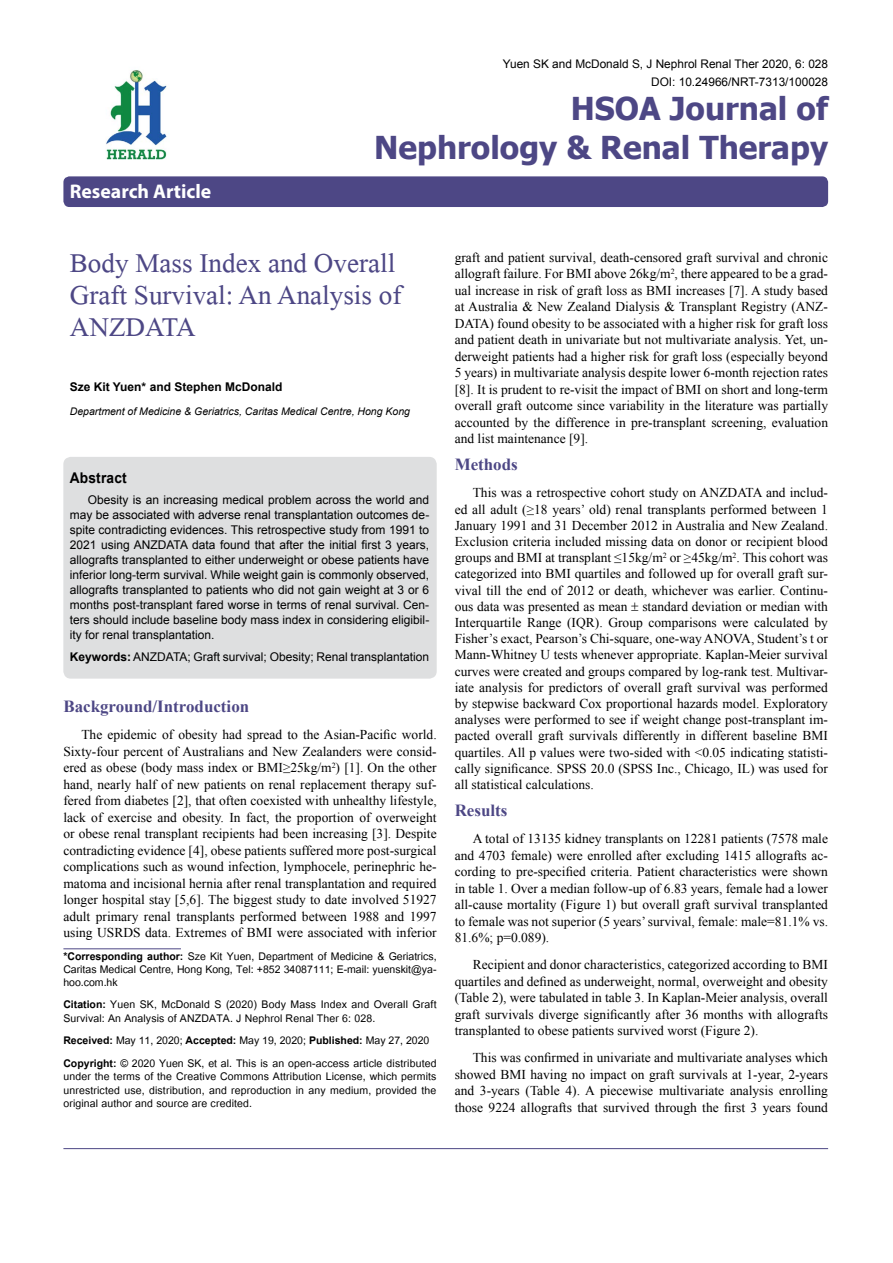
<style>
.page{position:relative;width:893px;height:1263px;background:#fff}
.page>*{position:absolute;margin:0;border:0;box-sizing:border-box;transform-origin:0 0}
.t1{font:40.5px/32.2px "Microsoft Himalaya";color:#4d4785}
.t2{font:700 31.5px/39px "Tahoma";color:#4d4785;text-align:right}
.t3{font:700 19.8px "Myriad Hebrew";color:#fff}
.t4{font:700 16.95px "Times New Roman";color:#4d4785}
.t5{font:700 14.85px "Arial";letter-spacing:.015em;color:#000;scale:.93 1}
.t6{font:14.7px/13.5px "Utsaah";letter-spacing:.01em;color:#000;text-align:justify}
.t7{font:13.5px/16.5px "Times New Roman";color:#000;text-align:justify}
.t8{font:12px/15px "Arial";color:#000;text-align:justify}
.t9{font:700 12px "Arial";color:#000}
.t10{font:11.85px/18px "Arial";color:#000;text-align:right}
.t11{font:italic 10.5px "Arial";color:#000}
.s1{font-weight:700}
</style>
<div class="page">
<div style="left:63px;top:176px;width:765px;height:31px;background:#4d4785;border-radius:6px"></div>
<hr style="left:63px;top:948px;width:118px;height:1px;background:#4d4785">
<img style="left:106px;top:70px;width:61px;height:90px">
<hr style="left:63px;top:1148px;width:765px;height:1px;background:#4d4785">
<div style="left:63px;top:457px;width:374px;height:222px;background:#dedfe0;border-radius:8px"></div>
<h3 class="t3" style="left:70px;top:180px;width:143px">Research Article</h3>
<p class="t10" style="left:503px;top:55px;width:327px">Yuen SK and McDonald S, J Nephrol Renal Ther 2020, 6: 028<br>DOI: 10.24966/NRT-7313/100028</p>
<h2 class="t2" style="left:374px;top:87px;width:455px">HSOA Journal of<br>Nephrology &amp; Renal Therapy</h2>
<h1 class="t1" style="left:70px;top:241px;width:333px">Body Mass Index and Overall<br>Graft Survival: An Analysis of<br>ANZDATA</h1>
<p class="t9" style="left:70px;top:378px;width:214px">Sze Kit Yuen* and Stephen McDonald</p>
<p class="t11" style="left:70px;top:404px;width:342px">Department of Medicine &amp; Geriatrics, Caritas Medical Centre, Hong Kong</p>
<p class="t5" style="left:70px;top:467px;width:63px">Abstract</p>
<p class="t8" style="left:70px;top:492px;width:361px;text-indent:18px">Obesity is an increasing medical problem across the world and may be associated with adverse renal transplantation outcomes de&shy;spite contradicting evidences. This retrospective study from 1991 to 2021 using ANZDATA data found that after the initial first 3 years, allografts transplanted to either underweight or obese patients have inferior long-term survival. While weight gain is commonly observed, allografts transplanted to patients who did not gain weight at 3 or 6 months post-transplant fared worse in terms of renal survival. Cen&shy;ters should include baseline body mass index in considering eligibil&shy;ity for renal transplantation.</p>
<p class="t8" style="left:70px;top:649px;width:361px"><span class="s1">Keywords:</span> ANZDATA; Graft survival; Obesity; Renal transplantation</p>
<p class="t4" style="left:63px;top:695px;width:187px">Background/Introduction</p>
<p class="t7" style="left:63px;top:726px;width:375px;text-indent:18px">The epidemic of obesity had spread to the Asian-Pacific world.<br>Sixty-four percent of Australians and New Zealanders were consid&shy;ered as obese (body mass index or BMI≥25kg/m<sup>2</sup>) [1]. On the other hand, nearly half of new patients on renal replacement therapy suf&shy;fered from diabetes [2], that often coexisted with unhealthy lifestyle, lack of exercise and obesity. In fact, the proportion of overweight or obese renal transplant recipients had been increasing [3]. Despite contradicting evidence [4], obese patients suffered more post-surgical complications such as wound infection, lymphocele, perinephric he&shy;matoma and incisional hernia after renal transplantation and required longer hospital stay [5,6]. The biggest study to date involved 51927 adult primary renal transplants performed between 1988 and 1997 using USRDS data. Extremes of BMI were associated with inferior</p>
<p class="t6" style="left:63px;top:950px;width:375px"><span class="s1">*Corresponding author:</span> Sze Kit Yuen, Department of Medicine &amp; Geriatrics, Caritas Medical Centre, Hong Kong, Tel: +852 34087111; E-mail: yuenskit@ya&shy;hoo.com.hk</p>
<p class="t6" style="left:63px;top:999px;width:375px"><span class="s1">Citation:</span> Yuen SK, McDonald S (2020) Body Mass Index and Overall Graft<br>Survival: An Analysis of ANZDATA. J Nephrol Renal Ther 6: 028.</p>
<p class="t6" style="left:63px;top:1030px;width:375px;line-height:22.5px"><span class="s1">Received:</span> May 11, 2020; <span class="s1">Accepted:</span> May 19, 2020; <span class="s1">Published:</span> May 27, 2020<br><span class="s1">Copyright:</span> © 2020 Yuen SK, et al. This is an open-access article distributed</p>
<p class="t6" style="left:63px;top:1071px;width:375px">under the terms of the Creative Commons Attribution License, which permits unrestricted use, distribution, and reproduction in any medium, provided the original author and source are credited.</p>
<p class="t7" style="left:455px;top:249px;width:375px">graft and patient survival, death-censored graft survival and chronic allograft failure. For BMI above 26kg/m<sup>2</sup>, there appeared to be a grad&shy;ual increase in risk of graft loss as BMI increases [7]. A study based at Australia &amp; New Zealand Dialysis &amp; Transplant Registry (ANZ-DATA) found obesity to be associated with a higher risk for graft loss and patient death in univariate but not multivariate analysis. Yet, un&shy;derweight patients had a higher risk for graft loss (especially beyond 5 years) in multivariate analysis despite lower 6-month rejection rates [8]. It is prudent to re-visit the impact of BMI on short and long-term overall graft outcome since variability in the literature was partially accounted by the difference in pre-transplant screening, evaluation and list maintenance [9].</p>
<p class="t4" style="left:455px;top:453px;width:65px">Methods</p>
<p class="t7" style="left:455px;top:485px;width:375px;text-indent:18px">This was a retrospective cohort study on ANZDATA and includ&shy;ed all adult (≥18 years’ old) renal transplants performed between 1<br>January 1991 and 31 December 2012 in Australia and New Zealand.<br>Exclusion criteria included missing data on donor or recipient blood groups and BMI at transplant ≤15kg/m<sup>2</sup> or ≥45kg/m<sup>2</sup>. This cohort was categorized into BMI quartiles and followed up for overall graft sur&shy;vival till the end of 2012 or death, whichever was earlier. Continu&shy;ous data was presented as mean standard deviation or median with Interquartile Range (IQR). Group comparisons were calculated by Fisher’s exact, Pearson’s Chi-square, one-way ANOVA, Student’s t or Mann-Whitney U tests whenever appropriate. Kaplan-Meier survival curves were created and groups compared by log-rank test. Multivar&shy;iate analysis for predictors of overall graft survival was performed by stepwise backward Cox proportional hazards model. Exploratory analyses were performed to see if weight change post-transplant im&shy;pacted overall graft survivals differently in different baseline BMI quartiles. All p values were two-sided with &lt;0.05 indicating statisti&shy;cally significance. SPSS 20.0 (SPSS Inc., Chicago, IL) was used for all statistical calculations.</p>
<p class="t4" style="left:455px;top:799px;width:54px">Results</p>
<p class="t7" style="left:455px;top:830px;width:375px;text-indent:18px">A total of 13135 kidney transplants on 12281 patients (7578 male and 4703 female) were enrolled after excluding 1415 allografts ac&shy;cording to pre-specified criteria. Patient characteristics were shown in table 1. Over a median follow-up of 6.83 years, female had a lower all-cause mortality (Figure 1) but overall graft survival transplanted to female was not superior (5 years’ survival, female: male=81.1% vs.<br>81.6%; p=0.089).</p>
<p class="t7" style="left:455px;top:956px;width:375px;text-indent:18px">Recipient and donor characteristics, categorized according to BMI quartiles and defined as underweight, normal, overweight and obesity (Table 2), were tabulated in table 3. In Kaplan-Meier analysis, overall graft survivals diverge significantly after 36 months with allografts transplanted to obese patients survived worst (Figure 2).</p>
<p class="t7" style="left:455px;top:1049px;width:375px;text-indent:18px">This was confirmed in univariate and multivariate analyses which showed BMI having no impact on graft survivals at 1-year, 2-years and 3-years (Table 4). A piecewise multivariate analysis enrolling those 9224 allografts that survived through the first 3 years found</p>
</div>
